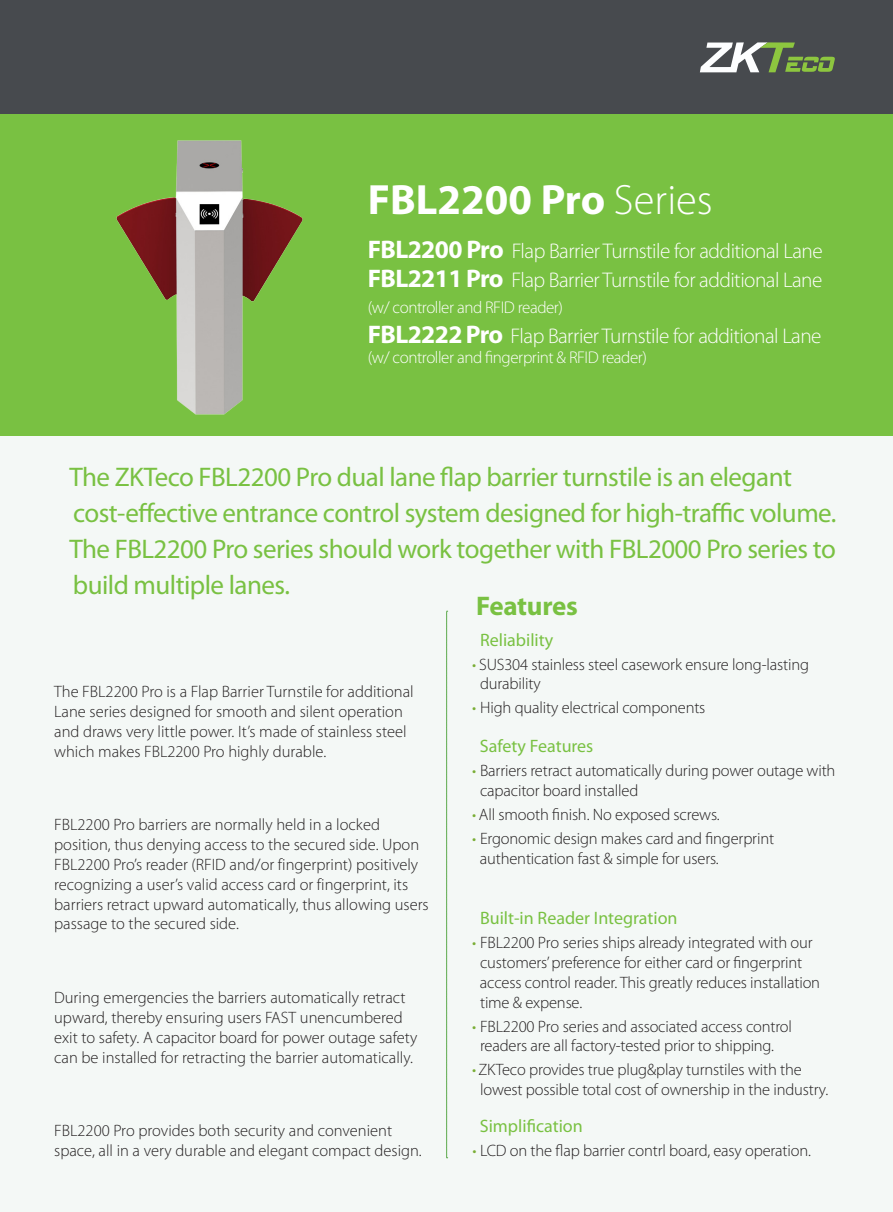
<style>
.page{position:relative;width:893px;height:1212px;background:#f4f8f6}
.page>*{position:absolute;margin:0;border:0;box-sizing:border-box;transform-origin:0 0}
.t1{font:700 42.6px "Myriad Pro";color:#fff}
.Headline{font:27px/36px "Myriad Pro";letter-spacing:-.02em;color:#79c142}
.headlines_SPEC{font:700 27px "Myriad Pro";letter-spacing:-.01em;color:#79c142}
.Headline-2{font:300 21.3px "Myriad Pro";letter-spacing:-.025em;color:#fff}
.Headline_2{font:18px "Myriad Pro";color:#79c142}
.Headline-3{font:300 16.95px "Myriad Pro";letter-spacing:-.025em;color:#fff}
.TS_introduction{font:300 16.5px/19.8px "Myriad Pro";letter-spacing:-.005em;color:#231f20}
.s1{font-weight:300}
.s2{font-weight:700;font-size:25.5px}
.s3{color:#7aae36}
</style>
<div class="page">
<div style="left:0;top:0;width:893px;height:117px;background:#474a4e"></div>
<div style="left:0;top:114px;width:893px;height:322px;background:#79c142"></div>
<svg style="left:700px;top:42px;width:135px;height:30px"></svg>
<svg style="left:446px;top:611px;width:2px;height:547px"></svg>
<img style="left:116px;top:140px;width:187px;height:275px">
<p class="t1" style="left:368px;top:172px;width:346px">FBL2200 Pro <span class="s1">Series</span></p>
<p class="Headline-2" style="left:368px;top:238px;width:456px"><span class="s2">FBL2200 Pro</span> Flap Barrier Turnstile for additional Lane</p>
<p class="Headline-2" style="left:368px;top:267px;width:456px"><span class="s2">FBL2211 Pro</span> Flap Barrier Turnstile for additional Lane</p>
<p class="Headline-3" style="left:368px;top:297px;width:197px">(w/ controller and RFID reader)</p>
<p class="Headline-2" style="left:368px;top:323px;width:455px"><span class="s2">FBL2222 Pro</span> Flap Barrier Turnstile for additional Lane</p>
<p class="Headline-3" style="left:368px;top:347px;width:281px">(w/ controller and fingerprint &amp; RFID reader)</p>
<p class="Headline" style="left:69px;top:459px;width:769px">The ZKTeco FBL2200 Pro dual lane flap barrier turnstile is an elegant cost-effective entrance control system designed for high-traffic volume.<br>The FBL2200 Pro series should work together with FBL2000 Pro series to build multiple lanes.</p>
<p class="headlines_SPEC" style="left:476px;top:589px;width:103px">Features</p>
<p class="Headline_2" style="left:480px;top:628px;width:75px">Reliability</p>
<p class="TS_introduction" style="left:480px;top:654px;width:330px;text-indent:-8px"><span class="s3">•</span> SUS304 stainless steel casework ensure long-lasting durability</p>
<p class="TS_introduction" style="left:472px;top:698px;width:235px"><span class="s3">•</span> High quality electrical components</p>
<p class="Headline_2" style="left:480px;top:735px;width:115px">Safety Features</p>
<p class="TS_introduction" style="left:480px;top:760px;width:357px;text-indent:-8px"><span class="s3">•</span> Barriers retract automatically during power outage with capacitor board installed</p>
<p class="TS_introduction" style="left:472px;top:804px;width:249px"><span class="s3">•</span> All smooth finish. No exposed screws.</p>
<p class="TS_introduction" style="left:480px;top:828px;width:296px;text-indent:-8px"><span class="s3">•</span> Ergonomic design makes card and fingerprint authentication fast &amp; simple for users.</p>
<p class="TS_introduction" style="left:54px;top:682px;width:361px">The FBL2200 Pro is a Flap Barrier Turnstile for additional Lane series designed for smooth and silent operation and draws very little power. It’s made of stainless steel which makes FBL2200 Pro highly durable.</p>
<p class="TS_introduction" style="left:54px;top:815px;width:376px">FBL2200 Pro barriers are normally held in a locked position, thus denying access to the secured side. Upon FBL2200 Pro’s reader (RFID and/or fingerprint) positively recognizing a user’s valid access card or fingerprint, its barriers retract upward automatically, thus allowing users passage to the secured side.</p>
<p class="Headline_2" style="left:480px;top:907px;width:199px">Built-in Reader Integration</p>
<p class="TS_introduction" style="left:480px;top:932px;width:342px;text-indent:-8px"><span class="s3">•</span> FBL2200 Pro series ships already integrated with our customers’ preference for either card or fingerprint access control reader. This greatly reduces installation time &amp; expense.</p>
<p class="TS_introduction" style="left:480px;top:1016px;width:313px;text-indent:-8px"><span class="s3">•</span> FBL2200 Pro series and associated access control readers are all factory-tested prior to shipping.</p>
<p class="TS_introduction" style="left:480px;top:1060px;width:350px;text-indent:-8px"><span class="s3">•</span>ZKTeco provides true plug&amp;play turnstiles with the lowest possible total cost of ownership in the industry.</p>
<p class="Headline_2" style="left:480px;top:1114px;width:104px">Simplification</p>
<p class="TS_introduction" style="left:472px;top:1140px;width:340px"><span class="s3">•</span> LCD on the flap barrier contrl board, easy operation.</p>
<p class="TS_introduction" style="left:54px;top:987px;width:365px">During emergencies the barriers automatically retract upward, thereby ensuring users FAST unencumbered exit to safety. A capacitor board for power outage safety can be installed for retracting the barrier automatically.</p>
<p class="TS_introduction" style="left:54px;top:1120px;width:369px">FBL2200 Pro provides both security and convenient space, all in a very durable and elegant compact design.</p>
</div>
